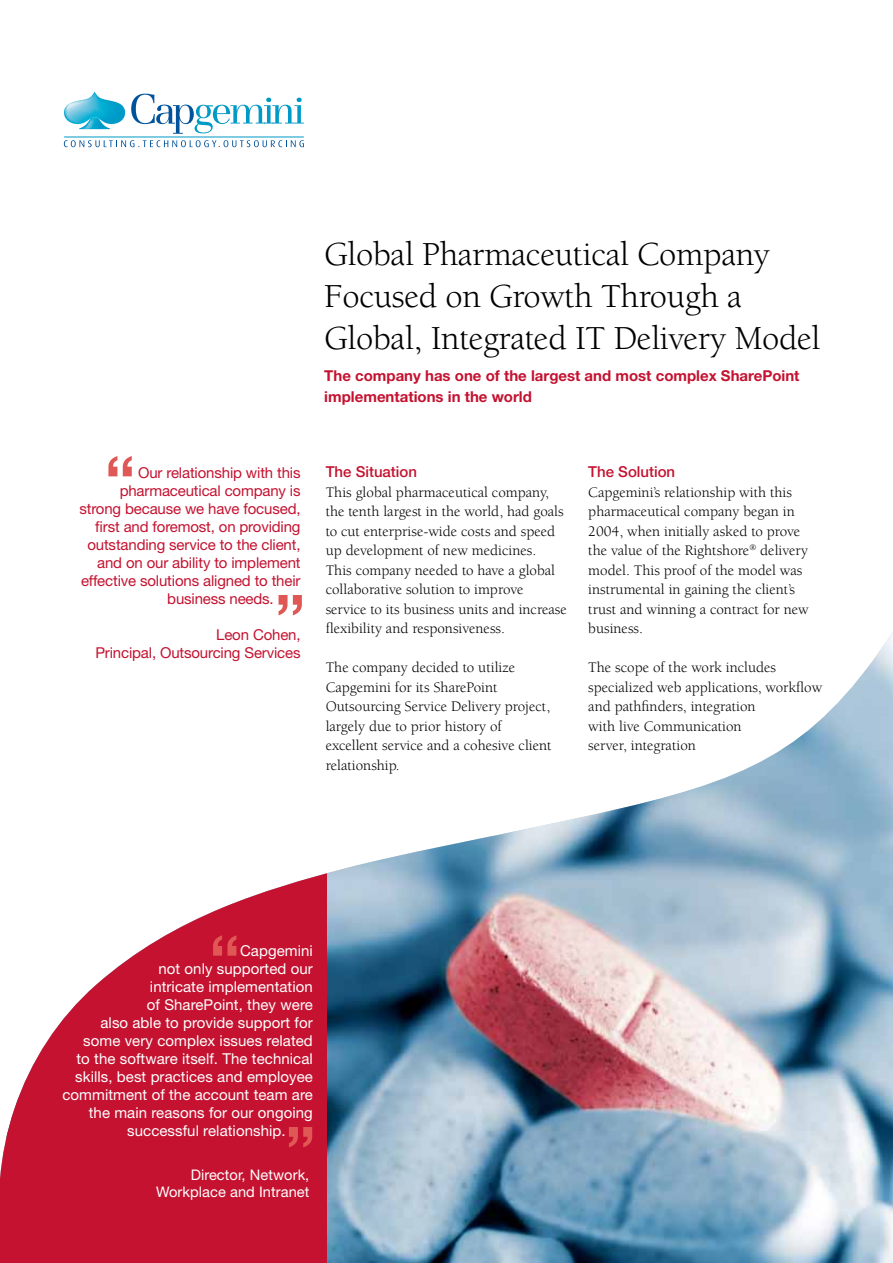
<style>
.page{position:relative;width:893px;height:1263px;background:#fff}
.page>*{position:absolute;margin:0;border:0;box-sizing:border-box;transform-origin:0 0}
.t1{font:500 72px "Helvetica Neue LT";color:#df5855}
.t2{font:34.5px/42px "Berkeley Pro";letter-spacing:-.01em;color:#000}
.t3{font:15px/19.5px "Berkeley Pro";color:#000}
.t4{font:15px "Helvetica Neue LT Pro";letter-spacing:.005em;color:#fff}
.t5{font:15px/18px "Helvetica Neue LT Pro";letter-spacing:-.01em;color:#c41230;text-align:right}
.t6{font:700 15px/21px "Helvetica Neue LT Pro";color:#c41230}
.t7{font:500 15px "Helvetica Neue LT";color:#c41230}
.t8{font:14.55px/17.5px "Helvetica Neue LT Pro";letter-spacing:.005em;color:#fff;text-align:right}
</style>
<div class="page">
<img style="left:327px;top:632px;width:566px;height:631px">
<svg style="left:0;top:873px;width:327px;height:390px;fill:#c41230"></svg>
<svg style="left:64px;top:92px;width:61px;height:37px"></svg>
<svg style="left:131px;top:94px;width:173px;height:40px"></svg>
<svg style="left:64px;top:140px;width:240px;height:7px"></svg>
<hr style="left:64px;top:136px;width:240px;height:1px;background:#009ac7">
<h1 class="t1" style="left:104px;top:439px;width:33px">“</h1>
<p class="t5" style="left:138px;top:463px;width:164px">Our relationship with this</p>
<p class="t5" style="left:120px;top:481px;width:182px">pharmaceutical company is</p>
<p class="t5" style="left:79px;top:499px;width:223px">strong because we have focused,</p>
<p class="t5" style="left:95px;top:517px;width:207px">first and foremost, on providing</p>
<p class="t5" style="left:87px;top:535px;width:215px">outstanding service to the client,</p>
<p class="t5" style="left:97px;top:553px;width:205px">and on our ability to implement</p>
<p class="t5" style="left:81px;top:571px;width:221px">effective solutions aligned to their</p>
<p class="t5" style="left:167px;top:589px;width:108px">business needs.</p>
<p class="t5" style="left:95px;top:625px;width:207px">Leon Cohen,<br>Principal, Outsourcing Services</p>
<h1 class="t1" style="left:306px;top:632px;width:33px;rotate:-180deg">“</h1>
<h2 class="t2" style="left:324px;top:234px;width:498px">Global Pharmaceutical Company<br>Focused on Growth Through a<br>Global, Integrated IT Delivery Model</h2>
<p class="t6" style="left:324px;top:364px;width:477px">The company has one of the largest and most complex SharePoint implementations in the world</p>
<p class="t7" style="left:326px;top:463px;width:93px">The Situation</p>
<p class="t3" style="left:326px;top:483px;width:243px">This global pharmaceutical company, the tenth largest in the world, had goals to cut enterprise-wide costs and speed up development of new medicines.<br>This company needed to have a global collaborative solution to improve service to its business units and increase flexibility and responsiveness.</p>
<p class="t3" style="left:326px;top:658px;width:227px">The company decided to utilize<br>Capgemini for its SharePoint<br>Outsourcing Service Delivery project, largely due to prior history of excellent service and a cohesive client relationship.</p>
<p class="t7" style="left:588px;top:463px;width:88px">The Solution</p>
<p class="t3" style="left:588px;top:483px;width:222px">Capgemini’s relationship with this pharmaceutical company began in<br>2004, when initially asked to prove the value of the Rightshore<sup>®</sup> delivery model. This proof of the model was instrumental in gaining the client’s trust and winning a contract for new business.</p>
<p class="t3" style="left:588px;top:658px;width:236px">The scope of the work includes specialized web applications, workflow and pathfinders, integration<br>with live Communication<br>server, integration</p>
<h1 class="t1" style="left:209px;top:918px;width:33px">“</h1>
<p class="t4" style="left:240px;top:941px;width:74px">Capgemini</p>
<p class="t4" style="left:158px;top:959px;width:156px">not only supported our</p>
<p class="t4" style="left:150px;top:977px;width:164px">intricate implementation</p>
<p class="t4" style="left:147px;top:995px;width:167px">of SharePoint, they were</p>
<p class="t4" style="left:100px;top:1013px;width:214px">also able to provide support for</p>
<p class="t4" style="left:83px;top:1031px;width:231px">some very complex issues related</p>
<p class="t4" style="left:77px;top:1049px;width:238px">to the software itself. The technical</p>
<p class="t4" style="left:75px;top:1067px;width:239px">skills, best practices and employee</p>
<p class="t4" style="left:62px;top:1085px;width:252px">commitment of the account team are</p>
<p class="t4" style="left:89px;top:1103px;width:226px">the main reasons for our ongoing</p>
<p class="t4" style="left:127px;top:1121px;width:160px">successful relationship.</p>
<p class="t8" style="left:156px;top:1165px;width:155px">Director, Network,<br>Workplace and Intranet</p>
<h1 class="t1" style="left:317px;top:1164px;width:33px;rotate:-180deg">“</h1>
</div>
